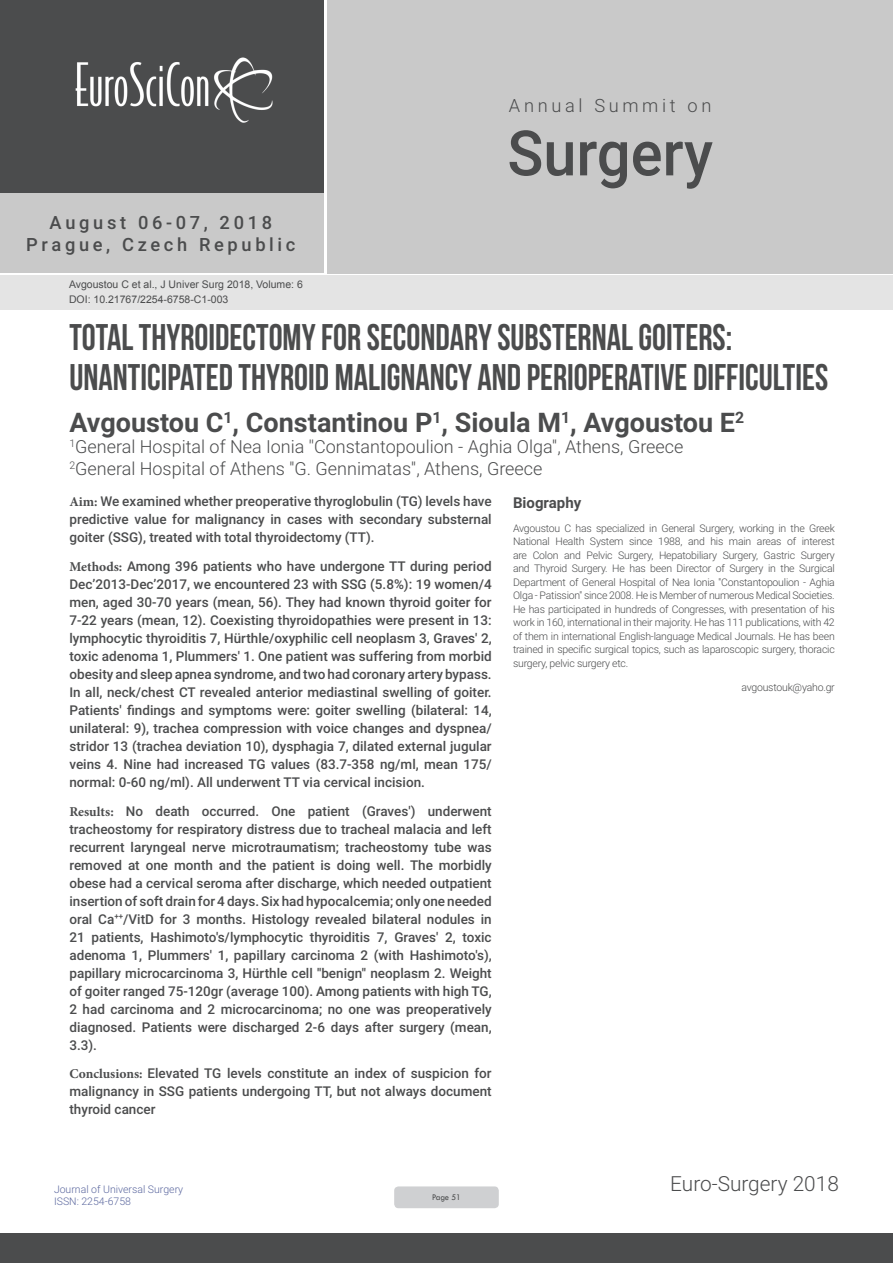
<style>
.page{position:relative;width:893px;height:1263px;background:#fff}
.page>*{position:absolute;margin:0;border:0;box-sizing:border-box;transform-origin:0 0}
.t1{font:500 62.7px "Roboto";color:#4b4c4d;scale:.95 1}
.t2{font:37.05px/40.8px "Bebas Neue";color:#4b4c4d;scale:.95 1}
.t3{font:700 27px "Roboto";color:#4b4c4d}
.t4{font:300 20.85px "Roboto";color:#4b4c4d}
.t5{font:500 18.3px/21.9px "Roboto";letter-spacing:.2em;color:#4b4c4d;text-align:center}
.t6{font:300 18.3px "Roboto";letter-spacing:.2em;color:#4b4c4d}
.t7{font:300 18px "Roboto";color:#4b4c4d}
.Bio_Heading{font:700 15px "Roboto";color:#4b4c4d}
.Abstract{font:500 13.5px/18px "Roboto";color:#4b4c4d;text-align:justify}
.Biography{font:300 10.5px/13.5px "Roboto";letter-spacing:-.02em;color:#4b4c4d;text-align:justify}
.t8{font:10.5px "Arial";color:#4b4c4d}
.t9{font:300 10.5px/12.6px "Roboto";color:#5c689f}
.t10{font:9px "Tw Cen";letter-spacing:-.02em;color:#4b4c4d;scale:.95 1}
.s1{font-family:"Minion Pro";font-weight:700}
</style>
<div class="page">
<div style="left:0;top:0;width:323px;height:193px;background:#4b4c4d"></div>
<div style="left:1px;top:193px;width:323px;height:80px;background:#c9c9c9"></div>
<div style="left:327px;top:0;width:566px;height:273px;background:#c9c9c9"></div>
<img style="left:75px;top:57px;width:198px;height:66px">
<div style="left:0;top:1233px;width:893px;height:30px;background:#4b4c4d"></div>
<div style="left:1px;top:275px;width:892px;height:35px;background:#e4e4e4"></div>
<div style="left:394px;top:1186px;width:105px;height:22px;background:#cfd0d2;border-radius:4px"></div>
<h3 class="t5" style="left:26px;top:211px;width:271px">August 06-07, 2018<br>Prague, Czech Republic</h3>
<p class="t8" style="left:69px;top:278px;width:235px">Avgoustou C et al., J Univer Surg 2018, Volume: 6</p>
<p class="t8" style="left:69px;top:292px;width:161px">DOI: 10.21767/2254-6758-C1-003</p>
<h3 class="t6" style="left:509px;top:92px;width:204px">Annual Summit on</h3>
<h1 class="t1" style="left:507px;top:109px;width:218px">Surgery</h1>
<p class="t2" style="left:69px;top:316px;width:800px">TOTAL THYROIDECTOMY FOR SECONDARY SUBSTERNAL GOITERS:<br>UNANTICIPATED THYROID MALIGNANCY AND PERIOPERATIVE DIFFICULTIES</p>
<p class="t3" style="left:69px;top:403px;width:676px">Avgoustou C<sup>1</sup>, Constantinou P<sup>1</sup>, Sioula M<sup>1</sup>, Avgoustou E<sup>2</sup></p>
<p class="t7" style="left:69px;top:434px;width:615px"><sup>1</sup>General Hospital of Nea Ionia ''Constantopoulion - Aghia Olga'', Athens, Greece</p>
<p class="t7" style="left:69px;top:456px;width:474px"><sup>2</sup>General Hospital of Athens ''G. Gennimatas'', Athens, Greece</p>
<p class="Bio_Heading" style="left:513px;top:492px;width:70px">Biography</p>
<p class="Biography" style="left:513px;top:521px;width:323px">Avgoustou C has specialized in General Surgery, working in the Greek National Health System since 1988, and his main areas of interest are Colon and Pelvic Surgery, Hepatobiliary Surgery, Gastric Surgery and Thyroid Surgery. He has been Director of Surgery in the Surgical Department of General Hospital of Nea Ionia ''Constantopoulion - Aghia Olga - Patission'' since 2008. He is Member of numerous Medical Societies.<br>He has participated in hundreds of Congresses, with presentation of his work in 160, international in their majority. He has 111 publications, with 42 of them in international English-language Medical Journals. He has been trained in specific surgical topics, such as laparoscopic surgery, thoracic surgery, pelvic surgery etc.</p>
<p class="Biography" style="left:741px;top:680px;width:95px">avgoustouk@yaho.gr</p>
<p class="Abstract" style="left:69px;top:492px;width:424px"><span class="s1">Aim:</span> We examined whether preoperative thyroglobulin (TG) levels have predictive value for malignancy in cases with secondary substernal goiter (SSG), treated with total thyroidectomy (TT).</p>
<p class="Abstract" style="left:69px;top:557px;width:424px"><span class="s1">Methods:</span> Among 396 patients who have undergone TT during period Dec’2013-Dec’2017, we encountered 23 with SSG (5.8%): 19 women/4 men, aged 30-70 years (mean, 56). They had known thyroid goiter for 7-22 years (mean, 12). Coexisting thyroidopathies were present in 13: lymphocytic thyroiditis 7, Hürthle/oxyphilic cell neoplasm 3, Graves' 2, toxic adenoma 1, Plummers' 1. One patient was suffering from morbid obesity and sleep apnea syndrome, and two had coronary artery bypass.<br>In all, neck/chest CT revealed anterior mediastinal swelling of goiter.<br>Patients' findings and symptoms were: goiter swelling (bilateral: 14, unilateral: 9), trachea compression with voice changes and dyspnea/ stridor 13 (trachea deviation 10), dysphagia 7, dilated external jugular veins 4. Nine had increased TG values (83.7-358 ng/ml, mean 175/ normal: 0-60 ng/ml). All underwent TT via cervical incision.</p>
<p class="Abstract" style="left:69px;top:801px;width:424px"><span class="s1">Results:</span> No death occurred. One patient (Graves') underwent tracheostomy for respiratory distress due to tracheal malacia and left recurrent laryngeal nerve microtraumatism; tracheostomy tube was removed at one month and the patient is doing well. The morbidly obese had a cervical seroma after discharge, which needed outpatient insertion of soft drain for 4 days. Six had hypocalcemia; only one needed oral Ca<sup>++</sup>/VitD for 3 months. Histology revealed bilateral nodules in 21 patients, Hashimoto's/lymphocytic thyroiditis 7, Graves' 2, toxic adenoma 1, Plummers' 1, papillary carcinoma 2 (with Hashimoto's), papillary microcarcinoma 3, Hürthle cell ''benign'' neoplasm 2. Weight of goiter ranged 75-120gr (average 100). Among patients with high TG, 2 had carcinoma and 2 microcarcinoma; no one was preoperatively diagnosed. Patients were discharged 2-6 days after surgery (mean, 3.3).</p>
<p class="Abstract" style="left:69px;top:1064px;width:424px"><span class="s1">Conclusions:</span> Elevated TG levels constitute an index of suspicion for malignancy in SSG patients undergoing TT, but not always document thyroid cancer</p>
<p class="t9" style="left:54px;top:1182px;width:131px">Journal of Universal Surgery<br>ISSN: 2254-6758</p>
<p class="t10" style="left:432px;top:1192px;width:32px">Page 51</p>
<h3 class="t4" style="left:670px;top:1169px;width:170px">Euro-Surgery 2018</h3>
</div>
